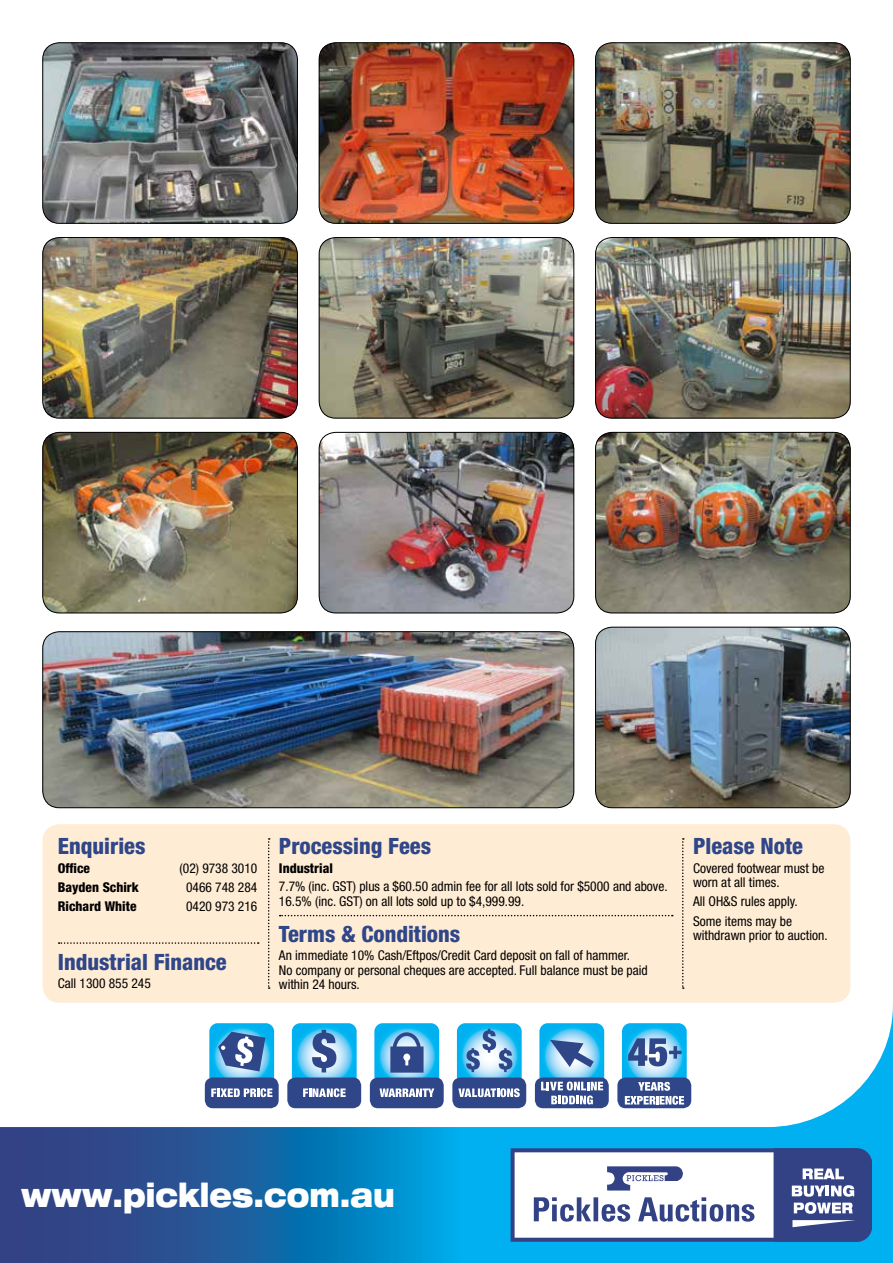
<style>
.page{position:relative;width:893px;height:1263px;background:#fff}
.page>*{position:absolute;margin:0;border:0;box-sizing:border-box;transform-origin:0 0}
.t1{font:900 expanded 33px "Helvetica Neue LT Pro";color:#fff;scale:.79 1}
.t2{font:800 condensed 22.5px "Helvetica Neue LT Std";color:#2f4689}
.t3{font:condensed 13.5px/14.2px "Helvetica Neue LT Std";color:#000}
.t4{font:800 condensed 13.5px "Helvetica Neue LT Std";color:#000}
</style>
<div class="page">
<img style="left:319px;top:237px;width:255px;height:181px">
<div style="left:319px;top:237px;width:255px;height:181px;border:1px solid #000;border-radius:17px"></div>
<img style="left:43px;top:237px;width:255px;height:181px">
<div style="left:43px;top:237px;width:255px;height:181px;border:1px solid #000;border-radius:17px"></div>
<img style="left:595px;top:43px;width:255px;height:181px">
<div style="left:595px;top:43px;width:255px;height:181px;border:1px solid #000;border-radius:17px"></div>
<img style="left:319px;top:432px;width:255px;height:181px">
<div style="left:319px;top:432px;width:255px;height:181px;border:1px solid #000;border-radius:17px"></div>
<img style="left:43px;top:432px;width:255px;height:181px">
<div style="left:43px;top:432px;width:255px;height:181px;border:1px solid #000;border-radius:17px"></div>
<img style="left:595px;top:237px;width:255px;height:181px">
<div style="left:595px;top:237px;width:255px;height:181px;border:1px solid #000;border-radius:17px"></div>
<img style="left:595px;top:432px;width:255px;height:181px">
<div style="left:595px;top:432px;width:255px;height:181px;border:1px solid #000;border-radius:17px"></div>
<img style="left:595px;top:627px;width:255px;height:181px">
<div style="left:595px;top:627px;width:255px;height:181px;border:1px solid #000;border-radius:17px"></div>
<img style="left:319px;top:43px;width:255px;height:181px">
<div style="left:319px;top:43px;width:255px;height:181px;border:1px solid #000;border-radius:17px"></div>
<img style="left:43px;top:43px;width:255px;height:181px">
<div style="left:43px;top:43px;width:255px;height:181px;border:1px solid #000;border-radius:17px"></div>
<img style="left:43px;top:631px;width:531px;height:177px">
<div style="left:43px;top:631px;width:531px;height:177px;border:1px solid #000;border-radius:17px"></div>
<div style="left:43px;top:824px;width:807px;height:179px;background:#ffecd4;border-radius:17px"></div>
<svg style="left:268px;top:838px;width:2px;height:151px"></svg>
<svg style="left:682px;top:838px;width:2px;height:151px"></svg>
<svg style="left:280px;top:915px;width:393px;height:1px"></svg>
<svg style="left:59px;top:942px;width:200px;height:2px"></svg>
<svg style="left:0;top:1003px;width:893px;height:260px"></svg>
<svg style="left:511px;top:1148px;width:361px;height:94px"></svg>
<div style="left:287px;top:1077px;width:74px;height:31px;background:#2f4689;border-radius:8px"></div>
<svg style="left:292px;top:1023px;width:65px;height:74px"></svg>
<div style="left:205px;top:1077px;width:74px;height:31px;background:#2f4689;border-radius:8px"></div>
<svg style="left:209px;top:1023px;width:65px;height:74px"></svg>
<div style="left:535px;top:1077px;width:74px;height:31px;background:#2f4689;border-radius:8px"></div>
<svg style="left:539px;top:1023px;width:65px;height:81px"></svg>
<div style="left:452px;top:1077px;width:74px;height:31px;background:#2f4689;border-radius:8px"></div>
<svg style="left:457px;top:1023px;width:65px;height:74px"></svg>
<div style="left:370px;top:1077px;width:74px;height:31px;background:#2f4689;border-radius:8px"></div>
<svg style="left:374px;top:1023px;width:65px;height:74px"></svg>
<div style="left:617px;top:1077px;width:74px;height:31px;background:#2f4689;border-radius:8px"></div>
<svg style="left:622px;top:1023px;width:65px;height:82px"></svg>
<h2 class="t2" style="left:58px;top:832px;width:89px">Enquiries</h2>
<p class="t4" style="left:58px;top:859px;width:34px">Office</p>
<p class="t3" style="left:180px;top:861px;width:79px">(02) 9738 3010</p>
<p class="t4" style="left:58px;top:879px;width:83px">Bayden Schirk</p>
<p class="t3" style="left:186px;top:880px;width:73px">0466 748 284</p>
<p class="t4" style="left:58px;top:898px;width:80px">Richard White</p>
<p class="t3" style="left:186px;top:899px;width:73px">0420 973 216</p>
<h2 class="t2" style="left:58px;top:948px;width:170px">Industrial Finance</h2>
<p class="t3" style="left:58px;top:976px;width:95px">Call 1300 855 245</p>
<h2 class="t2" style="left:279px;top:832px;width:154px">Processing Fees</h2>
<p class="t4" style="left:279px;top:859px;width:56px">Industrial</p>
<p class="t3" style="left:279px;top:879px;width:390px">7.7% (inc. GST) plus a $60.50 admin fee for all lots sold for $5000 and above.<br>16.5% (inc. GST) on all lots sold up to $4,999.99.</p>
<h2 class="t2" style="left:693px;top:832px;width:112px">Please Note</h2>
<p class="t3" style="left:693px;top:861px;width:133px">Covered footwear must be worn at all times.</p>
<p class="t3" style="left:693px;top:892px;width:106px;line-height:19.4px">All OH&amp;S rules apply.<br>Some items may be</p>
<h2 class="t2" style="left:279px;top:920px;width:183px">Terms &amp; Conditions</h2>
<p class="t3" style="left:693px;top:928px;width:136px">withdrawn prior to auction.</p>
<p class="t3" style="left:279px;top:948px;width:370px">An immediate 10% Cash/Eftpos/Credit Card deposit on fall of hammer.<br>No company or personal cheques are accepted. Full balance must be paid within 24 hours.</p>
<h1 class="t1" style="left:21px;top:1173px;width:474px">www.pickles.com.au</h1>
</div>
